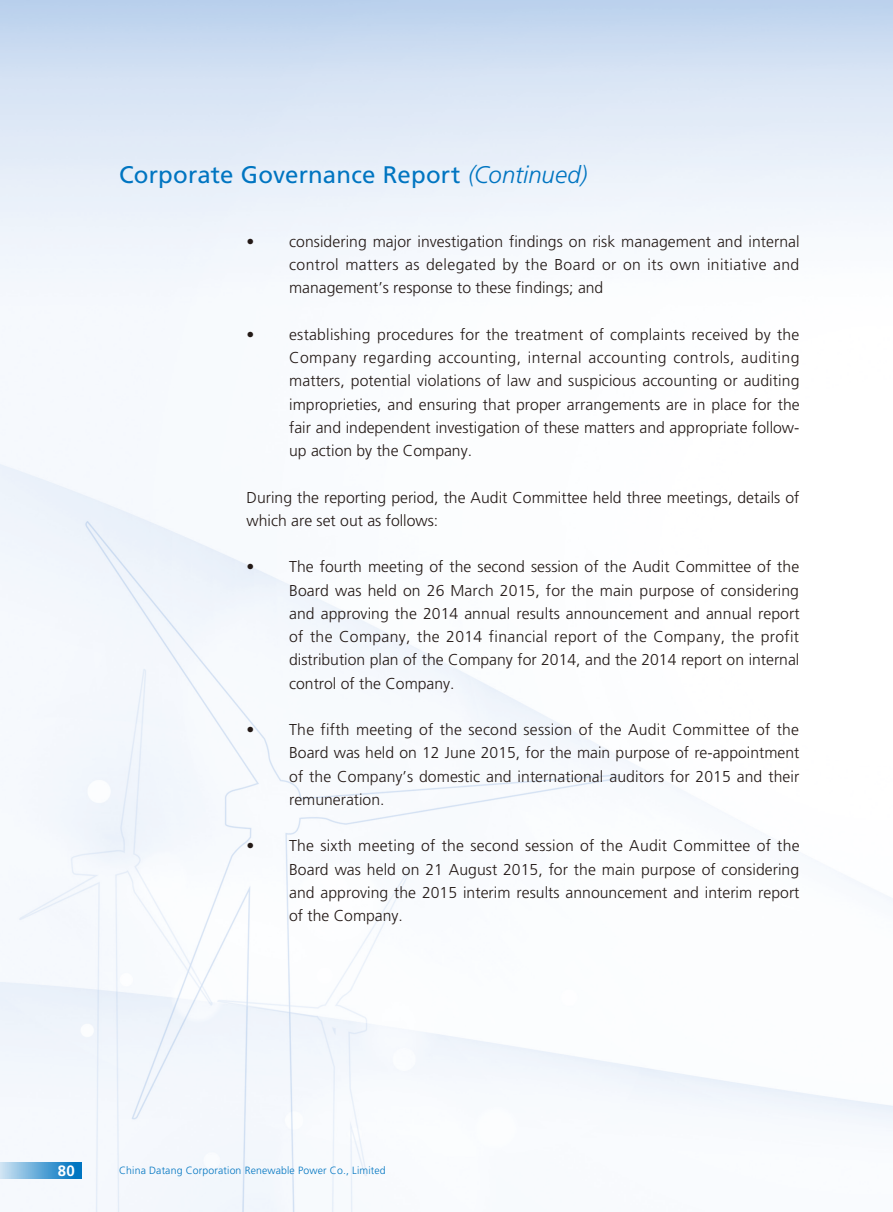
<style>
.page{position:relative;width:893px;height:1212px;background:#fff}
.page>*{position:absolute;margin:0;border:0;box-sizing:border-box;transform-origin:0 0}
.t1{font:24px "Frutiger LT Std";letter-spacing:.005em;color:#0075c1}
.t2{font:300 15.75px/23.2px "Frutiger LT Std";color:#231916;text-align:justify}
.t3{font:700 15px "Frutiger LT Std";color:#fff}
.t4{font:300 10.5px "Frutiger LT Std";letter-spacing:.015em;color:#0075c1}
.s1{font-weight:300;font-style:italic}
</style>
<div class="page">
<img style="left:0;top:0;width:893px;height:1212px">
<div style="left:0;top:1162px;width:81px;height:17px;background:linear-gradient(to right,#cee3f3,#006cbd)"></div>
<h1 class="t1" style="left:119px;top:161px;width:470px">Corporate Governance Report <span class="s1">(Continued)</span></h1>
<p class="t2" style="left:289px;top:230px;width:512px;text-indent:-43px">• considering major investigation findings on risk management and internal control matters as delegated by the Board or on its own initiative and management’s response to these findings; and</p>
<p class="t2" style="left:289px;top:323px;width:512px;text-indent:-43px">• establishing procedures for the treatment of complaints received by the Company regarding accounting, internal accounting controls, auditing matters, potential violations of law and suspicious accounting or auditing improprieties, and ensuring that proper arrangements are in place for the fair and independent investigation of these matters and appropriate follow&shy;up action by the Company.</p>
<p class="t2" style="left:247px;top:486px;width:554px">During the reporting period, the Audit Committee held three meetings, details of which are set out as follows:</p>
<p class="t2" style="left:289px;top:556px;width:512px;text-indent:-43px">• The fourth meeting of the second session of the Audit Committee of the Board was held on 26 March 2015, for the main purpose of considering and approving the 2014 annual results announcement and annual report of the Company, the 2014 financial report of the Company, the profit distribution plan of the Company for 2014, and the 2014 report on internal control of the Company.</p>
<p class="t2" style="left:289px;top:718px;width:512px;text-indent:-43px">• The fifth meeting of the second session of the Audit Committee of the Board was held on 12 June 2015, for the main purpose of re-appointment of the Company’s domestic and international auditors for 2015 and their remuneration.</p>
<p class="t2" style="left:289px;top:835px;width:512px;text-indent:-43px">• The sixth meeting of the second session of the Audit Committee of the Board was held on 21 August 2015, for the main purpose of considering and approving the 2015 interim results announcement and interim report of the Company.</p>
<p class="t3" style="left:58px;top:1162px;width:18px">80</p>
<p class="t4" style="left:119px;top:1164px;width:268px">China Datang Corporation Renewable Power Co., Limited</p>
</div>
